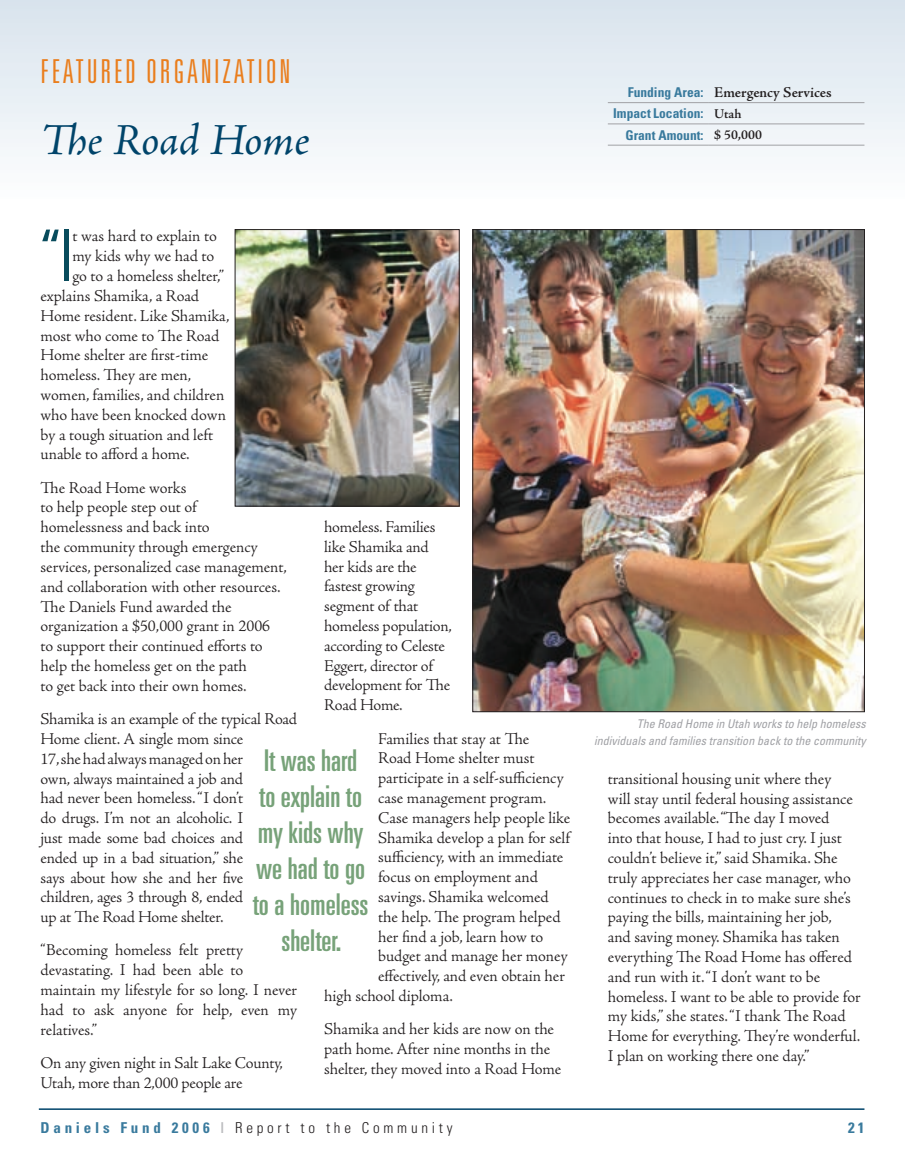
<style>
.page{position:relative;width:905px;height:1175px;background:#fff}
.page>*{position:absolute;margin:0;border:0;box-sizing:border-box;transform-origin:0 0}
.t1{font:300 ultra-condensed 71.4px "Univers";color:#084b5c}
.t2{font:italic 45px "Adobe Jenson Pro";letter-spacing:-.005em;color:#00446a}
.t3{font:300 ultra-condensed 33px "Univers";letter-spacing:.08em;color:#ea7e1d}
.t4{font:ultra-condensed 30px/36px "Univers";color:#77a279;text-align:center}
.t5{font:300 16.5px/19.8px "Adobe Jenson Pro";letter-spacing:-.005em;color:#231f20}
.t6{font:300 condensed 15px "Univers";letter-spacing:.25em;color:#231f20}
.t7{font:600 15px "Adobe Jenson Pro";letter-spacing:-.005em;color:#231f20}
.t8{font:700 condensed 15px "Univers";color:#397a9d}
.t9{font:700 condensed 13.5px/21.3px "Univers";color:#397a9d}
.t10{font:italic condensed 12px/16.5px "Univers";color:#a0a1a5;text-align:right}
.s1{font-family:"Univers";font-weight:700;font-stretch:condensed;font-size:13.5px;color:#397a9d}
.s2{font-family:"Adobe Jenson Pro";font-weight:600;font-stretch:normal;color:#231f20}
.s3{font-weight:700;color:#397a9d}
.s4{font-weight:700;color:#bcbdc0}
</style>
<div class="page">
<hr style="left:39px;top:1108px;width:825px;height:1px;background:#00446a">
<div style="left:0;top:0;width:904px;height:204px;background:linear-gradient(to bottom,#d8e3ed,#fdfefe)"></div>
<hr style="left:608px;top:102px;width:101px;height:1px;background:#a0a1a5">
<hr style="left:709px;top:102px;width:155px;height:1px;background:#a0a1a5">
<hr style="left:608px;top:123px;width:101px;height:1px;background:#a0a1a5">
<hr style="left:709px;top:123px;width:155px;height:1px;background:#a0a1a5">
<hr style="left:608px;top:145px;width:101px;height:1px;background:#a0a1a5">
<hr style="left:709px;top:145px;width:155px;height:1px;background:#a0a1a5">
<img style="left:474px;top:231px;width:388px;height:479px">
<img style="left:237px;top:231px;width:220px;height:273px">
<div style="left:235px;top:229px;width:224px;height:277px;border:1px solid #231f20"></div>
<h3 class="t3" style="left:40px;top:54px;width:251px">FEATURED ORGANIZATION</h3>
<h2 class="t2" style="left:40px;top:114px;width:271px">The Road Home</h2>
<p class="t7" style="left:627px;top:84px;width:205px"><span class="s1">Funding Area:</span> Emergency Services</p>
<p class="t9" style="left:625px;top:103px;width:138px;text-indent:-12px">Impact Location: <span class="s2">Utah<br></span>Grant Amount: <span class="s2">$ 50,000</span></p>
<h1 class="t1" style="left:40px;top:219px;width:26px">“I</h1>
<p class="t5" style="left:72px;top:227px;width:146px">t was hard to explain to</p>
<p class="t5" style="left:72px;top:246px;width:143px">my kids why we had to</p>
<p class="t5" style="left:72px;top:266px;width:153px">go to a homeless shelter,”</p>
<p class="t5" style="left:40px;top:286px;width:160px">explains Shamika, a Road</p>
<p class="t5" style="left:40px;top:306px;width:191px">Home resident. Like Shamika,</p>
<p class="t5" style="left:40px;top:326px;width:180px">most who come to The Road</p>
<p class="t5" style="left:40px;top:345px;width:169px">Home shelter are first-time</p>
<p class="t5" style="left:40px;top:365px;width:152px">homeless. They are men,</p>
<p class="t5" style="left:40px;top:385px;width:185px">women, families, and children</p>
<p class="t5" style="left:40px;top:405px;width:187px">who have been knocked down</p>
<p class="t5" style="left:40px;top:425px;width:174px">by a tough situation and left</p>
<p class="t5" style="left:40px;top:444px;width:151px">unable to afford a home.</p>
<p class="t5" style="left:40px;top:478px;width:248px">The Road Home works<br>to help people step out of<br>homelessness and back into<br>the community through emergency services, personalized case management, and collaboration with other resources.<br>The Daniels Fund awarded the organization a $50,000 grant in 2006 to support their continued efforts to help the homeless get on the path<br>to get back into their own homes.</p>
<p class="t5" style="left:40px;top:709px;width:258px">Shamika is an example of the typical Road<br>Home client. A single mom since<br>17, she had always managed on her<br>own, always maintained a job and<br>had never been homeless. “I don’t<br>do drugs. I’m not an alcoholic. I<br>just made some bad choices and<br>ended up in a bad situation,” she<br>says about how she and her five children, ages 3 through 8, ended<br>up at The Road Home shelter.</p>
<p class="t5" style="left:40px;top:940px;width:258px">“Becoming homeless felt pretty devastating. I had been able to maintain my lifestyle for so long. I never had to ask anyone for help, even my relatives.”</p>
<p class="t5" style="left:40px;top:1053px;width:244px">On any given night in Salt Lake County,<br>Utah, more than 2,000 people are</p>
<p class="t5" style="left:324px;top:517px;width:129px">homeless. Families like Shamika and her kids are the fastest growing segment of that homeless population, according to Celeste<br>Eggert, director of development for The<br>Road Home.</p>
<p class="t5" style="left:378px;top:728px;width:152px">Families that stay at The</p>
<p class="t5" style="left:378px;top:748px;width:158px">Road Home shelter must</p>
<p class="t5" style="left:378px;top:768px;width:187px">participate in a self-sufficiency</p>
<p class="t5" style="left:378px;top:788px;width:169px">case management program.</p>
<p class="t5" style="left:378px;top:808px;width:194px">Case managers help people like</p>
<p class="t5" style="left:378px;top:827px;width:193px">Shamika develop a plan for self</p>
<p class="t5" style="left:378px;top:847px;width:187px">sufficiency, with an immediate</p>
<p class="t5" style="left:378px;top:867px;width:161px">focus on employment and</p>
<p class="t5" style="left:378px;top:887px;width:172px">savings. Shamika welcomed</p>
<p class="t5" style="left:378px;top:907px;width:184px">the help. The program helped</p>
<p class="t5" style="left:378px;top:926px;width:167px">her find a job, learn how to</p>
<p class="t5" style="left:378px;top:946px;width:191px">budget and manage her money</p>
<p class="t5" style="left:378px;top:966px;width:188px">effectively, and even obtain her</p>
<p class="t5" style="left:324px;top:986px;width:130px">high school diploma.</p>
<p class="t5" style="left:324px;top:1019px;width:239px">Shamika and her kids are now on the path home. After nine months in the shelter, they moved into a Road Home</p>
<h3 class="t4" style="left:253px;top:742px;width:117px">It was hard to explain to my kids why we had to go to a homeless shelter.</h3>
<p class="t10" style="left:594px;top:715px;width:273px">The Road Home in Utah works to help homeless individuals and families transition back to the community</p>
<p class="t5" style="left:608px;top:769px;width:254px">transitional housing unit where they<br>will stay until federal housing assistance becomes available. “The day I moved<br>into that house, I had to just cry. I just couldn’t believe it,” said Shamika. She truly appreciates her case manager, who continues to check in to make sure she’s paying the bills, maintaining her job,<br>and saving money. Shamika has taken everything The Road Home has offered and run with it. “I don’t want to be homeless. I want to be able to provide for my kids,” she states. “I thank The Road Home for everything. They’re wonderful.<br>I plan on working there one day.”</p>
<p class="t6" style="left:40px;top:1118px;width:413px"><span class="s3">Daniels Fund 2006</span> <span class="s4">|</span> Report to the Community</p>
<p class="t8" style="left:848px;top:1118px;width:18px">21</p>
</div>
